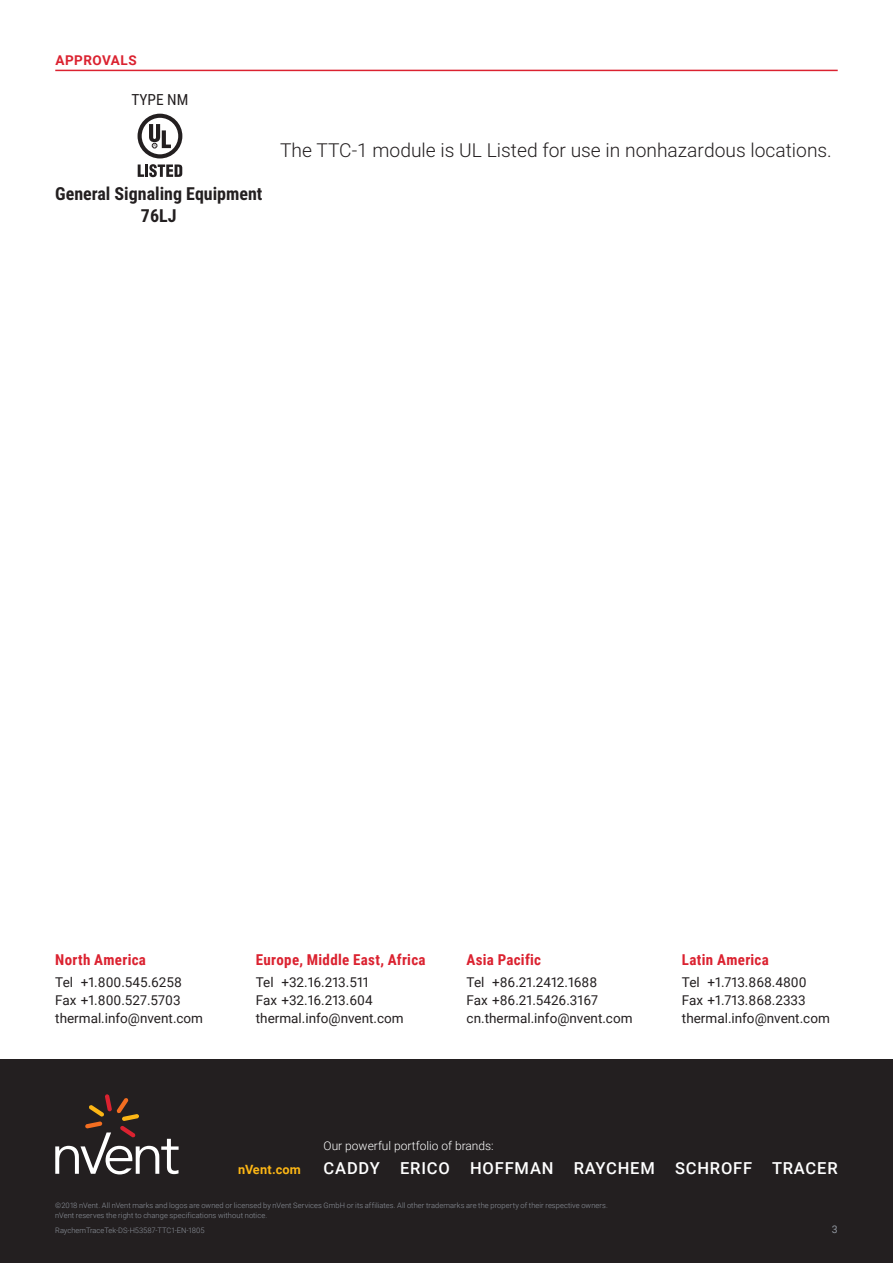
<style>
.page{position:relative;width:893px;height:1263px;background:#fff}
.page>*{position:absolute;margin:0;border:0;box-sizing:border-box;transform-origin:0 0}
.t1{font:300 19.2px "Roboto";color:#231f20}
.t2{font:700 18px/21.6px "Roboto Condensed";color:#231f20;text-align:center}
.t3{font:500 16.5px "Roboto";letter-spacing:.05em;color:#fff}
.t4{font:15.45px "Roboto Condensed";color:#231f20}
.t5{font:700 15px "Roboto Condensed";letter-spacing:.02em;color:#db2230}
.t6{font:13.5px/18px "Roboto";color:#231f20}
.t7{font:700 13.5px "Roboto";letter-spacing:.035em;color:#db2230}
.t8{font:700 12.75px "Roboto";letter-spacing:.015em;color:#fcb615}
.t9{font:300 12px "Roboto";color:#fff}
.t10{font:10.5px "Roboto";color:#8f959e}
.t11{font:300 7.5px/10.5px "Roboto";letter-spacing:.01em;color:#8f959e}
</style>
<div class="page">
<div style="left:0;top:1059px;width:893px;height:204px;background:#231f20"></div>
<svg style="left:55px;top:1094px;width:124px;height:80px"></svg>
<hr style="left:55px;top:70px;width:783px;height:1px;background:#db2230">
<svg style="left:138px;top:114px;width:44px;height:44px"></svg>
<div style="left:142px;top:118px;width:36px;height:36px;background:#fff;border-radius:50%"></div>
<svg style="left:149px;top:124px;width:22px;height:24px"></svg>
<svg style="left:138px;top:164px;width:44px;height:13px"></svg>
<h3 class="t7" style="left:56px;top:51px;width:83px">APPROVALS</h3>
<h3 class="t4" style="left:131px;top:89px;width:59px">TYPE NM</h3>
<h2 class="t2" style="left:55px;top:182px;width:209px">General Signaling Equipment<br>76LJ</h2>
<h1 class="t1" style="left:280px;top:137px;width:553px">The TTC-1 module is UL Listed for use in nonhazardous locations.</h1>
<h3 class="t5" style="left:55px;top:949px;width:92px">North America</h3>
<h3 class="t6" style="left:55px;top:973px;width:149px">Tel +1.800.545.6258<br>Fax +1.800.527.5703 thermal.info@nvent.com</h3>
<h3 class="t5" style="left:256px;top:949px;width:171px">Europe, Middle East, Africa</h3>
<h3 class="t6" style="left:256px;top:973px;width:149px">Tel +32.16.213.511<br>Fax +32.16.213.604 thermal.info@nvent.com</h3>
<h3 class="t5" style="left:467px;top:949px;width:76px">Asia Pacific</h3>
<h3 class="t6" style="left:467px;top:973px;width:167px">Tel +86.21.2412.1688<br>Fax +86.21.5426.3167 cn.thermal.info@nvent.com</h3>
<h3 class="t9" style="left:324px;top:1137px;width:172px">Our powerful portfolio of brands:</h3>
<h3 class="t5" style="left:682px;top:949px;width:88px">Latin America</h3>
<h3 class="t6" style="left:682px;top:973px;width:149px">Tel +1.713.868.4800<br>Fax +1.713.868.2333 thermal.info@nvent.com</h3>
<h3 class="t8" style="left:238px;top:1160px;width:64px">nVent.com</h3>
<h3 class="t3" style="left:324px;top:1156px;width:516px">CADDY ERICO HOFFMAN RAYCHEM SCHROFF TRACER</h3>
<p class="t11" style="left:55px;top:1200px;width:554px">©2018 nVent. All nVent marks and logos are owned or licensed by nVent Services GmbH or its affiliates. All other trademarks are the property of their respective owners. nVent reserves the right to change specifications without notice.</p>
<p class="t11" style="left:55px;top:1225px;width:151px">RaychemTraceTek-DS-H53587-TTC1-EN-1805</p>
<h3 class="t10" style="left:832px;top:1222px;width:7px">3</h3>
</div>
